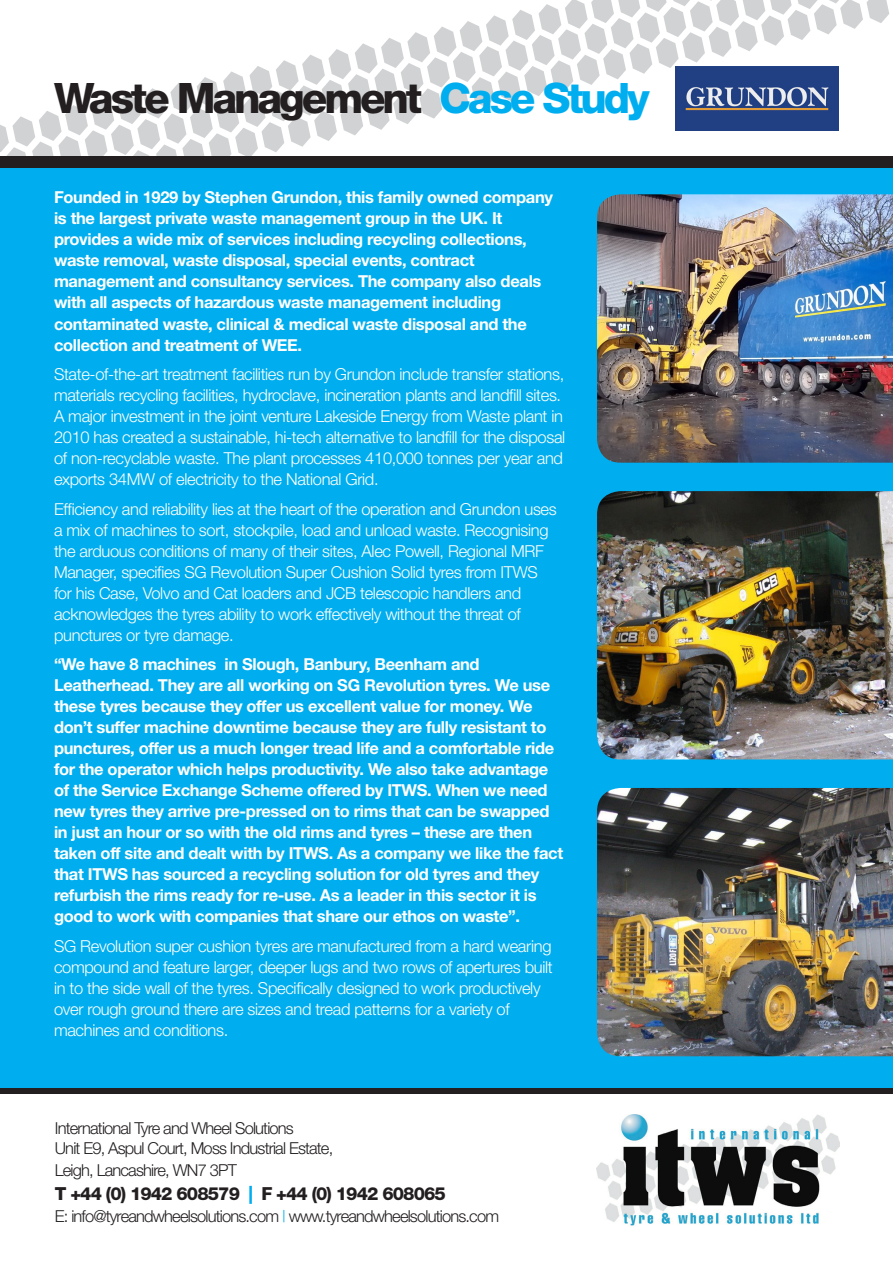
<style>
.page{position:relative;width:893px;height:1263px;background:#fff}
.page>*{position:absolute;margin:0;border:0;box-sizing:border-box;transform-origin:0 0}
.t1{font:800 42px "Helvetica Neue LT Std";letter-spacing:-.075em;color:#231f20}
.t2{font:800 18px "Helvetica Neue LT Std";letter-spacing:-.05em;color:#231f20}
.t3{font:700 16.5px/21px "Helvetica Neue LT Std";letter-spacing:-.02em;color:#fff}
.t4{font:300 16.5px/21px "Helvetica Neue";letter-spacing:-.02em;color:#fff}
.t5{font:300 16.5px "Helvetica Neue";letter-spacing:-.05em;color:#231f20}
.s1{color:#00aeef}
</style>
<div class="page">
<div style="left:0;top:166px;width:893px;height:924px;background:#00aeef"></div>
<svg style="left:0;top:0;width:890px;height:156px"></svg>
<div style="left:0;top:156px;width:893px;height:11px;background:#231f20"></div>
<div style="left:0;top:1089px;width:893px;height:5px;background:#231f20"></div>
<img style="left:596px;top:1114px;width:244px;height:112px">
<img style="left:597px;top:194px;width:296px;height:269px">
<img style="left:597px;top:491px;width:296px;height:269px">
<img style="left:597px;top:788px;width:296px;height:269px">
<img style="left:676px;top:66px;width:163px;height:64px">
<p class="t1" style="left:54px;top:73px;width:597px">Waste Management <span class="s1">Case Study</span></p>
<p class="t3" style="left:54px;top:187px;width:501px">Founded in 1929 by Stephen Grundon, this family owned company is the largest private waste management group in the UK. It provides a wide mix of services including recycling collections, waste removal, waste disposal, special events, contract management and consultancy services. The company also deals with all aspects of hazardous waste management including contaminated waste, clinical &amp; medical waste disposal and the collection and treatment of WEE.</p>
<p class="t4" style="left:54px;top:363px;width:513px">State-of-the-art treatment facilities run by Grundon include transfer stations, materials recycling facilities, hydroclave, incineration plants and landfill sites.<br>A major investment in the joint venture Lakeside Energy from Waste plant in 2010 has created a sustainable, hi-tech alternative to landfill for the disposal of non-recyclable waste. The plant processes 410,000 tonnes per year and exports 34MW of electricity to the National Grid.</p>
<p class="t4" style="left:54px;top:498px;width:504px">Efficiency and reliability lies at the heart of the operation and Grundon uses a mix of machines to sort, stockpile, load and unload waste. Recognising the arduous conditions of many of their sites, Alec Powell, Regional MRF Manager, specifies SG Revolution Super Cushion Solid tyres from ITWS for his Case, Volvo and Cat loaders and JCB telescopic handlers and acknowledges the tyres ability to work effectively without the threat of punctures or tyre damage.</p>
<p class="t3" style="left:54px;top:653px;width:511px">“We have 8 machines in Slough, Banbury, Beenham and Leatherhead. They are all working on SG Revolution tyres. We use these tyres because they offer us excellent value for money. We don’t suffer machine downtime because they are fully resistant to punctures, offer us a much longer tread life and a comfortable ride for the operator which helps productivity. We also take advantage of the Service Exchange Scheme offered by ITWS. When we need new tyres they arrive pre-pressed on to rims that can be swapped in just an hour or so with the old rims and tyres – these are then taken off site and dealt with by ITWS. As a company we like the fact that ITWS has sourced a recycling solution for old tyres and they refurbish the rims ready for re-use. As a leader in this sector it is good to work with companies that share our ethos on waste”.</p>
<p class="t4" style="left:54px;top:935px;width:500px">SG Revolution super cushion tyres are manufactured from a hard wearing compound and feature larger, deeper lugs and two rows of apertures built in to the side wall of the tyres. Specifically designed to work productively over rough ground there are sizes and tread patterns for a variety of machines and conditions.</p>
<p class="t5" style="left:55px;top:1118px;width:241px">International Tyre and Wheel Solutions</p>
<p class="t5" style="left:55px;top:1138px;width:280px">Unit E9, Aspul Court, Moss Industrial Estate,</p>
<p class="t5" style="left:55px;top:1160px;width:184px">Leigh, Lancashire, WN7 3PT</p>
<p class="t2" style="left:55px;top:1183px;width:393px">T +44 (0) 1942 608579 <span class="s1">|</span> F +44 (0) 1942 608065</p>
<p class="t5" style="left:55px;top:1206px;width:446px">E: info@tyreandwheelsolutions.com <span class="s1">|</span> www.tyreandwheelsolutions.com</p>
</div>
